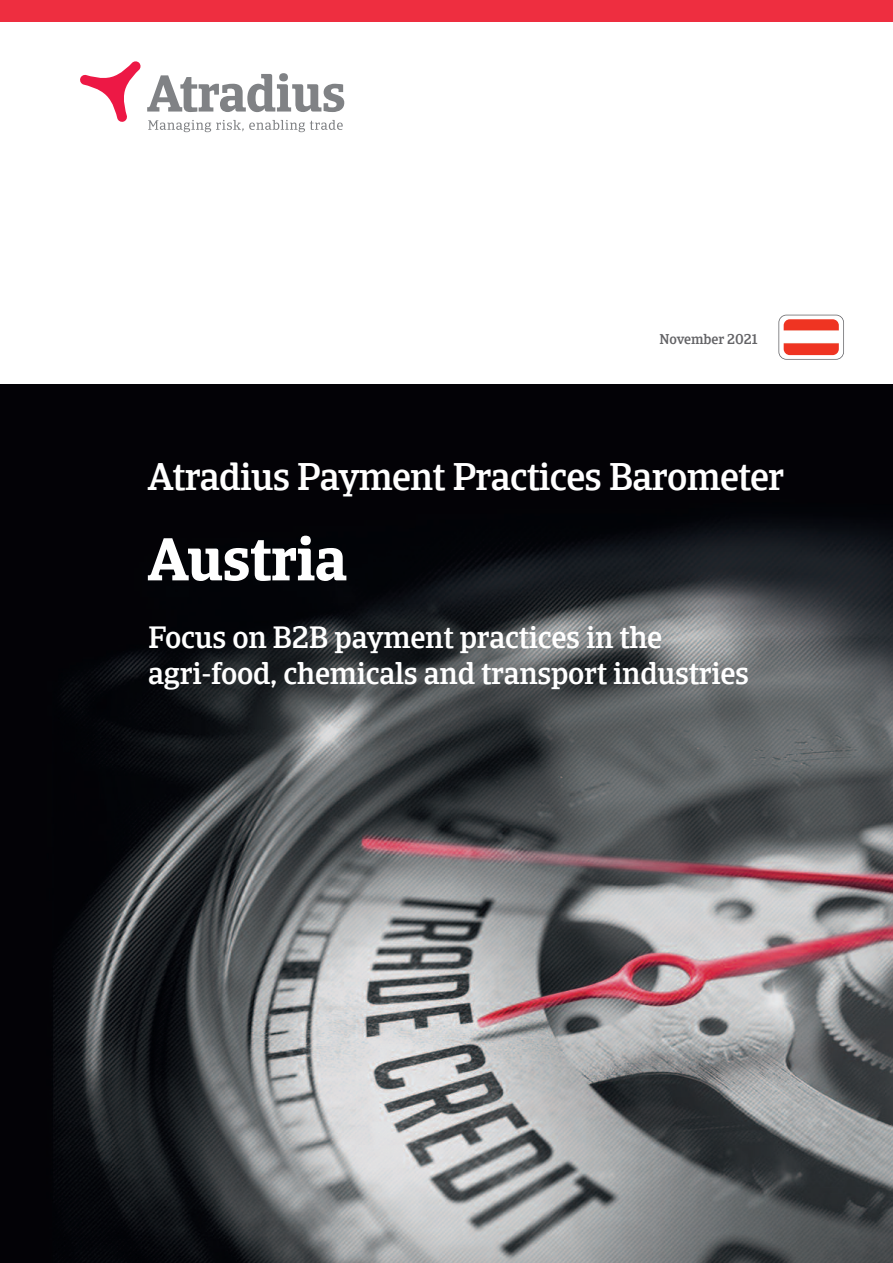
<style>
.page{position:relative;width:893px;height:1263px;background:#fff}
.page>*{position:absolute;margin:0;border:0;box-sizing:border-box;transform-origin:0 0}
.t1{font:700 60px "Catalana";letter-spacing:-.01em;color:#fff}
.t2{font:500 37.5px "Catalana";letter-spacing:-.02em;color:#fff}
.t3{font:500 30px/36px "Catalana";letter-spacing:-.01em;color:#fff}
.t4{font:500 13.8px "Catalana";color:#636366}
</style>
<div class="page">
<img style="left:0;top:384px;width:893px;height:879px">
<div style="left:0;top:0;width:893px;height:21px;background:#ee2e40"></div>
<svg style="left:147px;top:73px;width:197px;height:39px"></svg>
<svg style="left:80px;top:61px;width:61px;height:61px"></svg>
<svg style="left:148px;top:120px;width:195px;height:12px"></svg>
<div style="left:778px;top:315px;width:66px;height:45px;border:2px solid #636366;border-radius:8px"></div>
<img style="left:784px;top:319px;width:55px;height:36px;border-radius:6px">
<p class="t4" style="left:660px;top:330px;width:99px">November 2021</p>
<p class="t2" style="left:148px;top:452px;width:638px">Atradius Payment Practices Barometer</p>
<h1 class="t1" style="left:148px;top:520px;width:200px">Austria</h1>
<p class="t3" style="left:148px;top:619px;width:602px">Focus on B2B payment practices in the agri-food, chemicals and transport industries</p>
</div>
